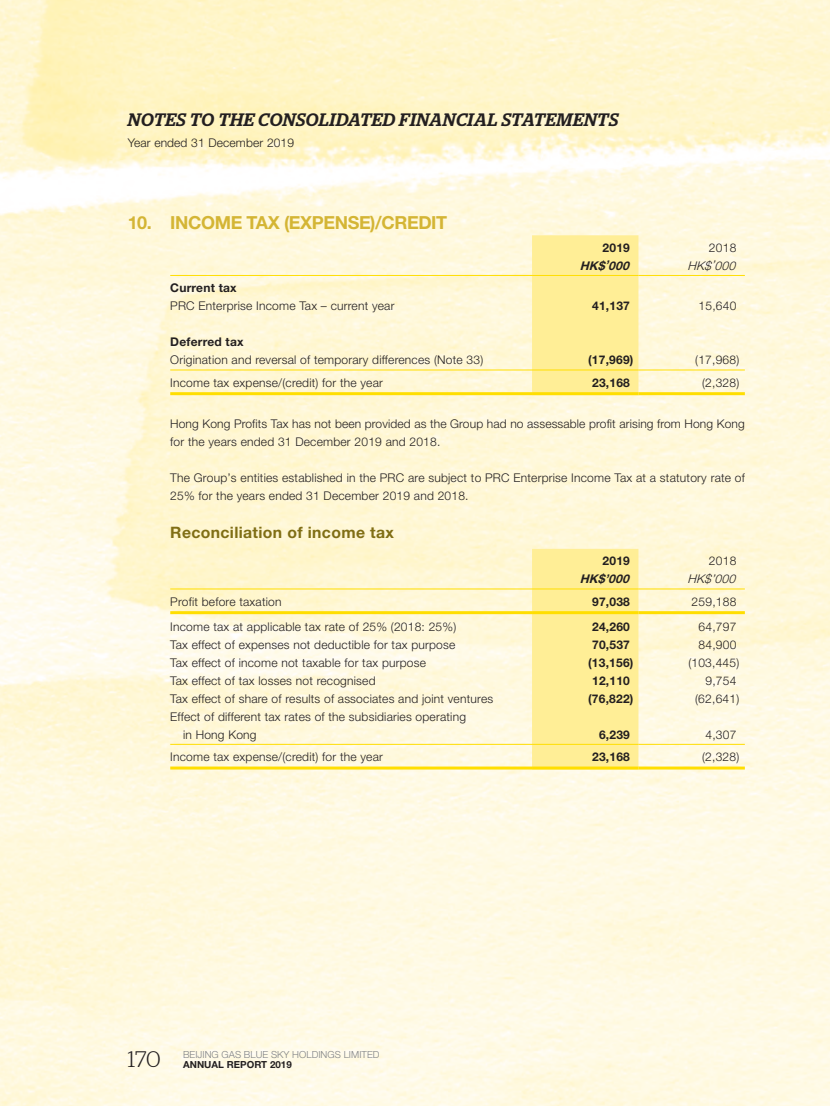
<style>
.page{position:relative;width:830px;height:1106px;background:#fff}
.page>*{position:absolute;margin:0;border:0;box-sizing:border-box;transform-origin:0 0}
.t1{font:300 22.5px "Stag";color:#231f20}
.t2{font:italic 500 18px "Stag";letter-spacing:.03em;color:#231f20}
.Heading_1{font:700 18px "Helvetica Neue LT Std";letter-spacing:-.02em;color:#d4b535}
.Heading_2{font:700 15.75px "Helvetica Neue LT Std";letter-spacing:.025em;color:#806e15}
.Body_Text{font:300 12px/18px "Helvetica Neue LT Std";letter-spacing:.02em;color:#231f20}
.Body_Text-2{font:700 12px "Helvetica Neue LT Std";letter-spacing:.02em;color:#231f20}
.Body_Text-3{font:italic 700 12px "Helvetica Neue LT Std";color:#231f20}
.Body_Text-4{font:italic 300 12px "Helvetica Neue LT Std";color:#231f20}
.t3{font:300 9.75px "Helvetica Neue LT Std";letter-spacing:.005em;color:#808285}
.t4{font:700 9.75px "Helvetica Neue LT Std";letter-spacing:.005em;color:#231f20}
</style>
<div class="page">
<img style="left:0;top:0;width:829px;height:1106px">
<div style="left:531px;top:235px;width:107px;height:157px;background:#ffee96"></div>
<hr style="left:170px;top:275px;width:361px;height:1px;background:#ffde00">
<hr style="left:531px;top:275px;width:107px;height:1px;background:#ffde00">
<hr style="left:638px;top:275px;width:106px;height:1px;background:#ffde00">
<hr style="left:170px;top:369px;width:361px;height:1px;background:#ffde00">
<hr style="left:531px;top:369px;width:107px;height:1px;background:#ffde00">
<hr style="left:638px;top:369px;width:106px;height:1px;background:#ffde00">
<hr style="left:170px;top:392px;width:361px;height:3px;background:#ffde00">
<hr style="left:531px;top:392px;width:107px;height:3px;background:#ffde00">
<hr style="left:638px;top:392px;width:106px;height:3px;background:#ffde00">
<div style="left:531px;top:549px;width:107px;height:217px;background:#ffee96"></div>
<hr style="left:170px;top:588px;width:361px;height:1px;background:#ffde00">
<hr style="left:531px;top:588px;width:107px;height:1px;background:#ffde00">
<hr style="left:638px;top:588px;width:106px;height:1px;background:#ffde00">
<hr style="left:170px;top:611px;width:361px;height:3px;background:#ffde00">
<hr style="left:531px;top:611px;width:107px;height:3px;background:#ffde00">
<hr style="left:638px;top:611px;width:106px;height:3px;background:#ffde00">
<hr style="left:170px;top:744px;width:361px;height:1px;background:#ffde00">
<hr style="left:531px;top:744px;width:107px;height:1px;background:#ffde00">
<hr style="left:638px;top:744px;width:106px;height:1px;background:#ffde00">
<hr style="left:170px;top:766px;width:361px;height:3px;background:#ffde00">
<hr style="left:531px;top:766px;width:107px;height:3px;background:#ffde00">
<hr style="left:638px;top:766px;width:106px;height:3px;background:#ffde00">
<h2 class="t2" style="left:128px;top:109px;width:491px">NOTES TO THE CONSOLIDATED FINANCIAL STATEMENTS</h2>
<p class="Body_Text" style="left:128px;top:133px;width:168px">Year ended 31 December 2019</p>
<p class="Heading_1" style="left:128px;top:211px;width:321px">10. INCOME TAX (EXPENSE)/CREDIT</p>
<p class="Body_Text-2" style="left:602px;top:240px;width:29px">2019</p>
<p class="Body_Text" style="left:708px;top:238px;width:29px">2018</p>
<p class="Body_Text-3" style="left:579px;top:258px;width:54px">HK$’000</p>
<p class="Body_Text-4" style="left:687px;top:258px;width:53px">HK$’000</p>
<p class="Body_Text-2" style="left:170px;top:280px;width:68px">Current tax</p>
<p class="Body_Text" style="left:170px;top:297px;width:226px">PRC Enterprise Income Tax – current year</p>
<p class="Body_Text-2" style="left:592px;top:298px;width:39px">41,137</p>
<p class="Body_Text" style="left:698px;top:297px;width:39px">15,640</p>
<p class="Body_Text-2" style="left:170px;top:334px;width:75px">Deferred tax</p>
<p class="Body_Text" style="left:170px;top:351px;width:314px">Origination and reversal of temporary differences (Note 33)</p>
<p class="Body_Text-2" style="left:588px;top:352px;width:47px">(17,969)</p>
<p class="Body_Text" style="left:695px;top:351px;width:45px">(17,968)</p>
<p class="Body_Text" style="left:170px;top:373px;width:214px">Income tax expense/(credit) for the year</p>
<p class="Body_Text-2" style="left:592px;top:375px;width:39px">23,168</p>
<p class="Body_Text" style="left:701px;top:373px;width:39px">(2,328)</p>
<p class="Body_Text" style="left:170px;top:414px;width:575px">Hong Kong Profits Tax has not been provided as the Group had no assessable profit arising from Hong Kong for the years ended 31 December 2019 and 2018.</p>
<p class="Body_Text" style="left:170px;top:468px;width:576px">The Group’s entities established in the PRC are subject to PRC Enterprise Income Tax at a statutory rate of<br>25% for the years ended 31 December 2019 and 2018.</p>
<p class="Heading_2" style="left:170px;top:523px;width:225px">Reconciliation of income tax</p>
<p class="Body_Text-2" style="left:602px;top:553px;width:29px">2019</p>
<p class="Body_Text" style="left:708px;top:552px;width:29px">2018</p>
<p class="Body_Text-3" style="left:579px;top:571px;width:54px">HK$’000</p>
<p class="Body_Text-4" style="left:687px;top:571px;width:53px">HK$’000</p>
<p class="Body_Text" style="left:170px;top:592px;width:113px">Profit before taxation</p>
<p class="Body_Text-2" style="left:592px;top:594px;width:39px">97,038</p>
<p class="Body_Text" style="left:691px;top:592px;width:46px">259,188</p>
<p class="Body_Text" style="left:170px;top:617px;width:287px">Income tax at applicable tax rate of 25% (2018: 25%)</p>
<p class="Body_Text-2" style="left:592px;top:619px;width:39px">24,260</p>
<p class="Body_Text" style="left:698px;top:617px;width:39px">64,797</p>
<p class="Body_Text" style="left:170px;top:635px;width:286px">Tax effect of expenses not deductible for tax purpose</p>
<p class="Body_Text-2" style="left:592px;top:637px;width:39px">70,537</p>
<p class="Body_Text" style="left:698px;top:635px;width:39px">84,900</p>
<p class="Body_Text" style="left:170px;top:653px;width:257px">Tax effect of income not taxable for tax purpose</p>
<p class="Body_Text-2" style="left:588px;top:655px;width:47px">(13,156)</p>
<p class="Body_Text" style="left:688px;top:653px;width:52px">(103,445)</p>
<p class="Body_Text" style="left:170px;top:671px;width:207px">Tax effect of tax losses not recognised</p>
<p class="Body_Text-2" style="left:592px;top:673px;width:39px">12,110</p>
<p class="Body_Text" style="left:705px;top:671px;width:32px">9,754</p>
<p class="Body_Text" style="left:170px;top:689px;width:324px">Tax effect of share of results of associates and joint ventures</p>
<p class="Body_Text-2" style="left:588px;top:691px;width:47px">(76,822)</p>
<p class="Body_Text" style="left:694px;top:689px;width:45px">(62,641)</p>
<p class="Body_Text" style="left:183px;top:707px;width:284px;text-indent:-13px">Effect of different tax rates of the subsidiaries operating in Hong Kong</p>
<p class="Body_Text-2" style="left:598px;top:727px;width:32px">6,239</p>
<p class="Body_Text" style="left:705px;top:725px;width:32px">4,307</p>
<p class="Body_Text" style="left:170px;top:747px;width:214px">Income tax expense/(credit) for the year</p>
<p class="Body_Text-2" style="left:592px;top:749px;width:39px">23,168</p>
<p class="Body_Text" style="left:701px;top:747px;width:39px">(2,328)</p>
<h1 class="t1" style="left:128px;top:1046px;width:35px">170</h1>
<p class="t3" style="left:183px;top:1048px;width:198px">BEIJING GAS BLUE SKY HOLDINGS LIMITED</p>
<p class="t4" style="left:183px;top:1058px;width:110px">ANNUAL REPORT 2019</p>
</div>
